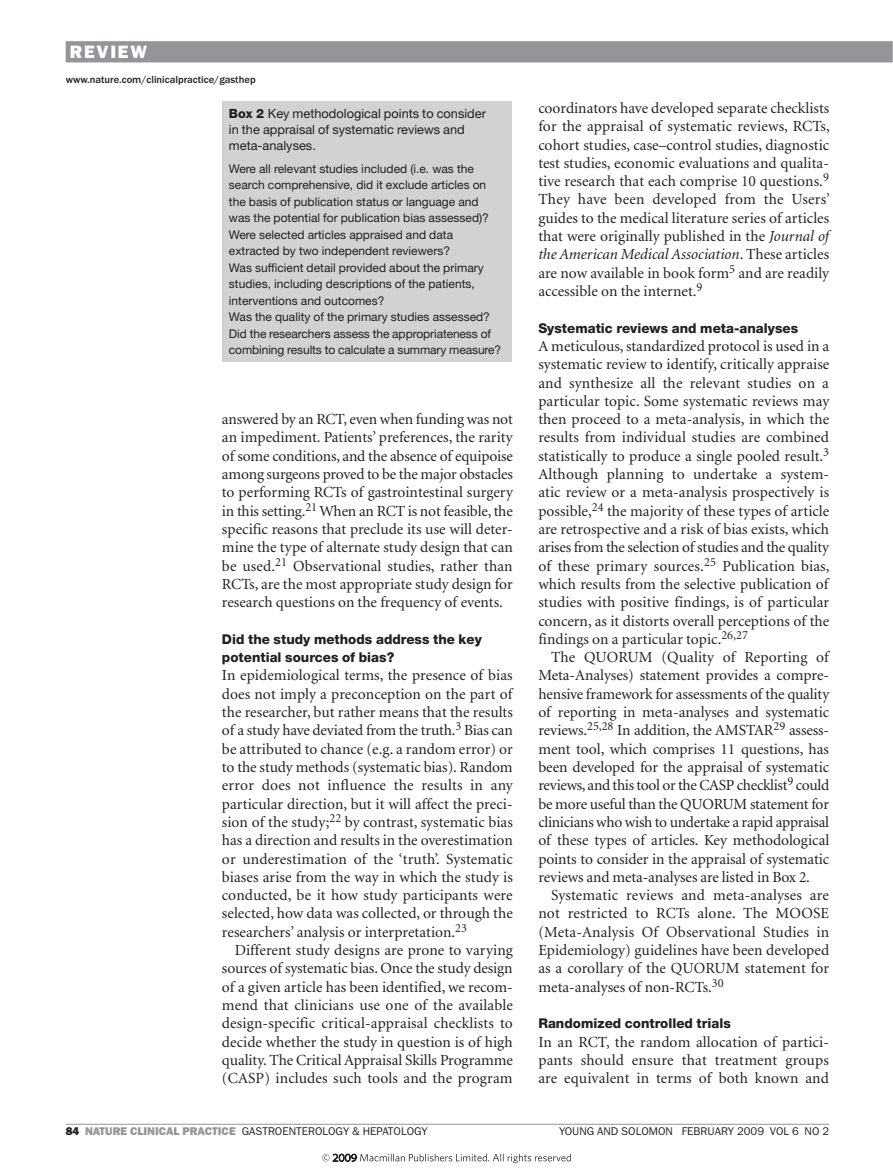
<style>
.page{position:relative;width:893px;height:1174px;background:#fff}
.page>*{position:absolute;margin:0;border:0;box-sizing:border-box;transform-origin:0 0}
.t1{font:800 18px "Franklin Gothic";letter-spacing:.1em;color:#fff}
.t2{font:15.45px/18.3px "Minion";color:#231f20;text-align:justify}
.t3{font:800 13.5px/18.3px "Helvetica Neue";color:#231f20}
.t4{font:12.75px/15.8px "Helvetica Neue";color:#231f20}
.t5{font:12px/16.5px "Helvetica Neue";color:#231f20}
.t6{font:11.25px "Franklin Gothic";color:#231f20}
.t7{font:500 10.5px "Franklin Gothic";color:#231f20}
.s1{font-weight:800}
.s2{font-style:italic}
.s3{font-weight:800;color:#939598}
</style>
<div class="page">
<hr style="left:66px;top:1123px;width:763px;height:1px;background:#939598">
<div style="left:223px;top:102px;width:289px;height:260px;background:#d1d2d4"></div>
<div style="left:66px;top:41px;width:827px;height:21px;background:#939598"></div>
<svg style="left:892px;top:41px;width:1px;height:21px"></svg>
<svg style="left:322px;top:1153px;width:249px;height:10px"></svg>
<p class="t1" style="left:70px;top:41px;width:79px">REVIEW</p>
<p class="t7" style="left:66px;top:73px;width:192px">www.nature.com/clinicalpractice/gasthep</p>
<p class="t4" style="left:229px;top:106px;width:259px"><span class="s1">Box 2</span> Key methodological points to consider in the appraisal of systematic reviews and meta-analyses.</p>
<p class="t5" style="left:229px;top:160px;width:274px">Were all relevant studies included (i.e. was the search comprehensive, did it exclude articles on the basis of publication status or language and was the potential for publication bias assessed)?<br>Were selected articles appraised and data extracted by two independent reviewers?<br>Was sufficient detail provided about the primary studies, including descriptions of the patients, interventions and outcomes?<br>Was the quality of the primary studies assessed?<br>Did the researchers assess the appropriateness of combining results to calculate a summary measure?</p>
<p class="t2" style="left:222px;top:411px;width:293px">answered by an RCT, even when funding was not an impediment. Patients’ preferences, the rarity of some conditions, and the absence of equipoise among surgeons proved to be the major obstacles to performing RCTs of gastrointestinal surgery in this setting.<sup>21</sup> When an RCT is not feasible, the specific reasons that preclude its use will deter&shy;mine the type of alternate study design that can be used.<sup>21</sup> Observational studies, rather than RCTs, are the most appropriate study design for research questions on the frequency of events.</p>
<p class="t3" style="left:222px;top:630px;width:262px">Did the study methods address the key potential sources of bias?</p>
<p class="t2" style="left:222px;top:667px;width:292px">In epidemiological terms, the presence of bias does not imply a preconception on the part of the researcher, but rather means that the results of a study have deviated from the truth.<sup>3</sup> Bias can be attributed to chance (e.g. a random error) or to the study methods (systematic bias). Random error does not influence the results in any particu-lar direction, but it will affect the preci&shy;sion of the study;<sup>22</sup> by contrast, systematic bias has a direction and results in the over-estimation or underestimation of the ‘truth’. Systematic biases arise from the way in which the study is conducted, be it how study participants were selected, how data was collected, or through the researchers’ analysis or interpretation.<sup>23</sup></p>
<p class="t2" style="left:222px;top:941px;width:293px;text-indent:13px">Different study designs are prone to varying sources of systematic bias. Once the study design of a given article has been identified, we recom&shy;mend that clinicians use one of the available design-specific critical-appraisal checklists to decide whether the study in question is of high quality. The Critical Appraisal Skills Programme (CASP) includes such tools and the program</p>
<p class="t2" style="left:538px;top:99px;width:293px">coordinators have developed separate checklists for the appraisal of systematic reviews, RCTs, cohort studies, case–control studies, diagnostic test studies, economic evaluations and qualita&shy;tive research that each comprise 10 questions.<sup>9<br></sup>They have been developed from the Users’ guides to the medical literature series of articles that were originally published in the <span class="s2">Journal of the American Medical Association</span>. These articles are now available in book form<sup>5</sup> and are readily accessible on the internet.<sup>9</sup></p>
<p class="t3" style="left:538px;top:319px;width:261px">Systematic reviews and meta-analyses</p>
<p class="t2" style="left:538px;top:337px;width:293px">A meticulous, standardized protocol is used in a systematic review to identify, critically appraise and synthesize all the relevant studies on a particu-lar topic. Some systematic reviews may then proceed to a meta-analysis, in which the results from individual studies are combined statistically to produce a single pooled result.<sup>3<br></sup>Although planning to undertake a system&shy;atic review or a meta-analysis prospectively is possible,<sup>24</sup> the majority of these types of article are retrospective and a risk of bias exists, which arises from the selection of studies and the quality of these primary sources.<sup>25</sup> Publication bias, which results from the selective publication of studies with positive findings, is of particular concern, as it distorts overall perceptions of the findings on a particular topic.<sup>26,27</sup></p>
<p class="t2" style="left:538px;top:648px;width:293px;text-indent:13px">The QUORUM (Quality of Reporting of Meta-Analyses) statement provides a compre&shy;hensive framework for assessments of the quality of reporting in meta-analyses and systematic reviews.<sup>25,28</sup> In addition, the AMSTAR<sup>29</sup> assess&shy;ment tool, which comprises 11 questions, has been developed for the appraisal of systematic reviews, and this tool or the CASP checklist<sup>9</sup> could be more useful than the QUORUM statement for clinicians who wish to undertake a rapid appraisal of these types of articles. Key methodological points to consider in the appraisal of systematic reviews and meta-analyses are listed in Box 2.</p>
<p class="t2" style="left:538px;top:886px;width:292px;text-indent:13px">Systematic reviews and meta-analyses are not restricted to RCTs alone. The MOOSE (Meta-Analysis Of Observational Studies in Epidemiology) guidelines have been developed as a corollary of the QUORUM statement for meta-analyses of non-RCTs.<sup>30</sup></p>
<p class="t3" style="left:538px;top:1014px;width:194px">Randomized controlled trials</p>
<p class="t2" style="left:538px;top:1033px;width:292px">In an RCT, the random allocation of partici&shy;pants should ensure that treatment groups are equivalent in terms of both known and</p>
<p class="t6" style="left:66px;top:1125px;width:364px"><span class="s1">84</span> <span class="s3">NATURE CLINICAL PRACTICE</span> GASTROENTEROLOGY &amp; HEPATOLOGY</p>
<p class="t6" style="left:559px;top:1125px;width:164px">YOU NG AND SOLOMON FEBRUARY</p>
<p class="t6" style="left:737px;top:1125px;width:94px">2009 VOL 6 NO 2</p>
</div>
